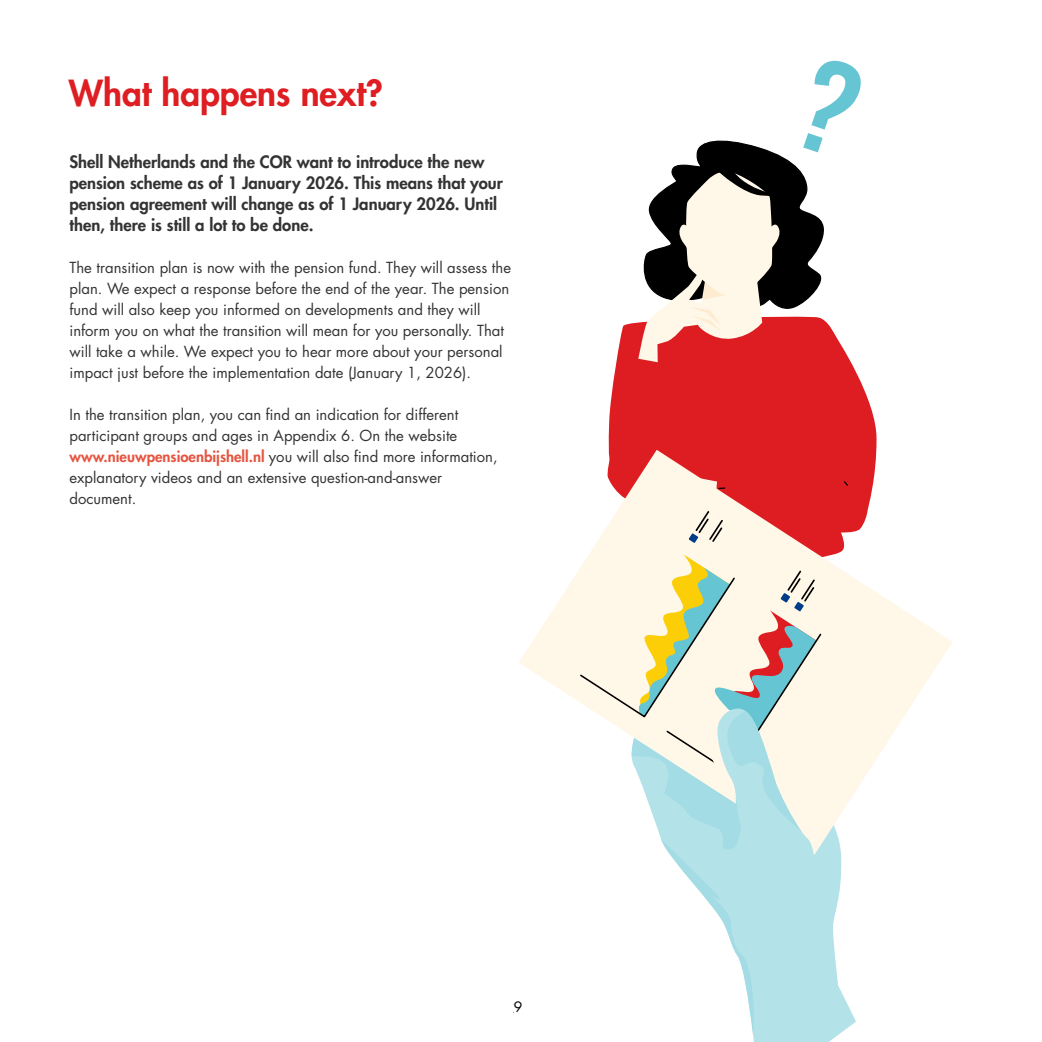
<style>
.page{position:relative;width:1042px;height:1042px;background:#fff}
.page>*{position:absolute;margin:0;border:0;box-sizing:border-box;transform-origin:0 0}
.t1{font:800 35px "Futura Std";color:#de1e22}
.t2{font:800 16.62px/21px "Futura Std";color:#333}
.t3{font:14.88px/21px "Futura Std";color:#333}
.t4{font:14.88px "Myriad Pro";color:#000}
.t5{font:14px "Futura Std";color:#000}
.s1{font-weight:800;color:#e55642}
</style>
<div class="page">
<svg style="left:519px;top:450px;width:433px;height:309px"></svg>
<svg style="left:753px;top:1035px;width:85px;height:7px"></svg>
<svg style="left:568px;top:60px;width:308px;height:975px"></svg>
<h1 class="t1" style="left:69px;top:71px;width:315px">What happens next?</h1>
<p class="t2" style="left:69px;top:151px;width:435px">Shell Netherlands and the COR want to introduce the new pension scheme as of 1 January 2026. This means that your pension agreement will change as of 1 January 2026. Until then, there is still a lot to be done.</p>
<p class="t3" style="left:69px;top:257px;width:443px">The transition plan is now with the pension fund. They will assess the plan. We expect a response before the end of the year. The pension fund will also keep you informed on developments and they will inform you on what the transition will mean for you personally. That will take a while. We expect you to hear more about your personal impact just before the implementation date (January 1, 2026).</p>
<p class="t3" style="left:69px;top:404px;width:430px">In the transition plan, you can find an indication for different participant groups and ages in Appendix 6. On the website <span class="s1">www.nieuwpensioenbijshell.nl</span> you will also find more information, explanatory videos and an extensive question-and-answer document.</p>
<p class="t5" style="left:514px;top:998px;width:10px">9</p>
<p class="t4" style="left:513px;top:999px;width:17px">20</p>
</div>
